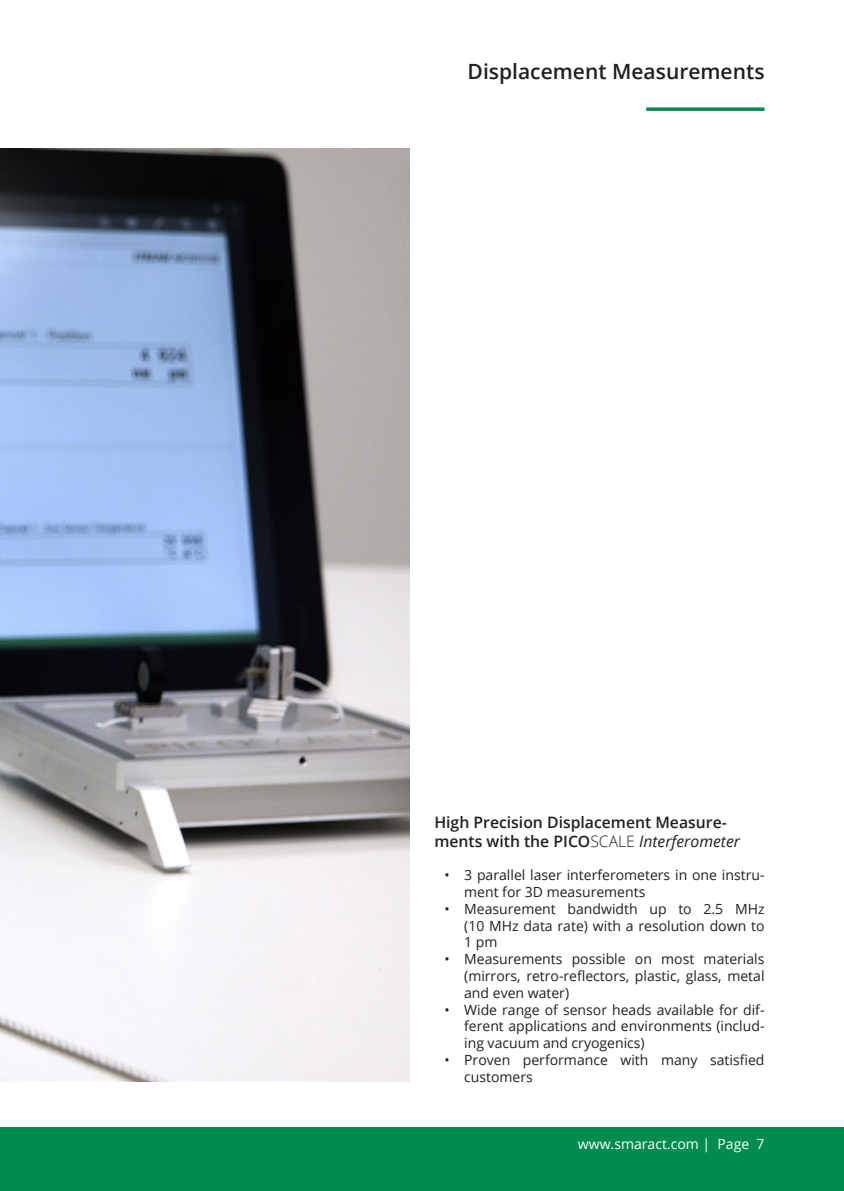
<style>
.page{position:relative;width:844px;height:1191px;background:#fff}
.page>*{position:absolute;margin:0;border:0;box-sizing:border-box;transform-origin:0 0}
.t1{font:600 21px "Open Sans";color:#231f20}
.t2{font:600 15.75px/18.9px "Open Sans";color:#231f20}
.t3{font:14px/16.8px "Open Sans";color:#231f20;text-align:justify}
.t4{font:14px "Open Sans";color:#fff}
.s1{font-weight:300}
.s2{font-weight:400;font-style:italic}
</style>
<div class="page">
<div style="left:0;top:1127px;width:843px;height:64px;background:#008c4e"></div>
<svg style="left:646px;top:107px;width:118px;height:4px"></svg>
<img style="left:0;top:149px;width:409px;height:932px">
<h1 class="t1" style="left:467px;top:57px;width:298px">Displacement Measurements</h1>
<p class="t2" style="left:434px;top:812px;width:307px">High Precision Displacement Measure&shy;ments with the PICO<span class="s1">SCALE</span> <span class="s2">Interferometer</span></p>
<p class="t3" style="left:464px;top:866px;width:302px;text-indent:-20px">• 3 parallel laser interferometers in one instru&shy;ment for 3D measurements</p>
<p class="t3" style="left:464px;top:900px;width:302px;text-indent:-20px">• Measurement bandwidth up to 2.5 MHz (10 MHz data rate) with a resolution down to 1 pm</p>
<p class="t3" style="left:464px;top:950px;width:302px;text-indent:-20px">• Measurements possible on most materials (mirrors, retro-reflectors, plastic, glass, metal and even water)</p>
<p class="t3" style="left:464px;top:1000px;width:302px;text-indent:-20px">• Wide range of sensor heads available for dif&shy;ferent applications and environments (includ&shy;ing vacuum and cryogenics)</p>
<p class="t3" style="left:464px;top:1051px;width:302px;text-indent:-20px">• Proven performance with many satisfied customers</p>
<p class="t4" style="left:577px;top:1134px;width:188px">www.smaract.com | Page 7</p>
</div>
